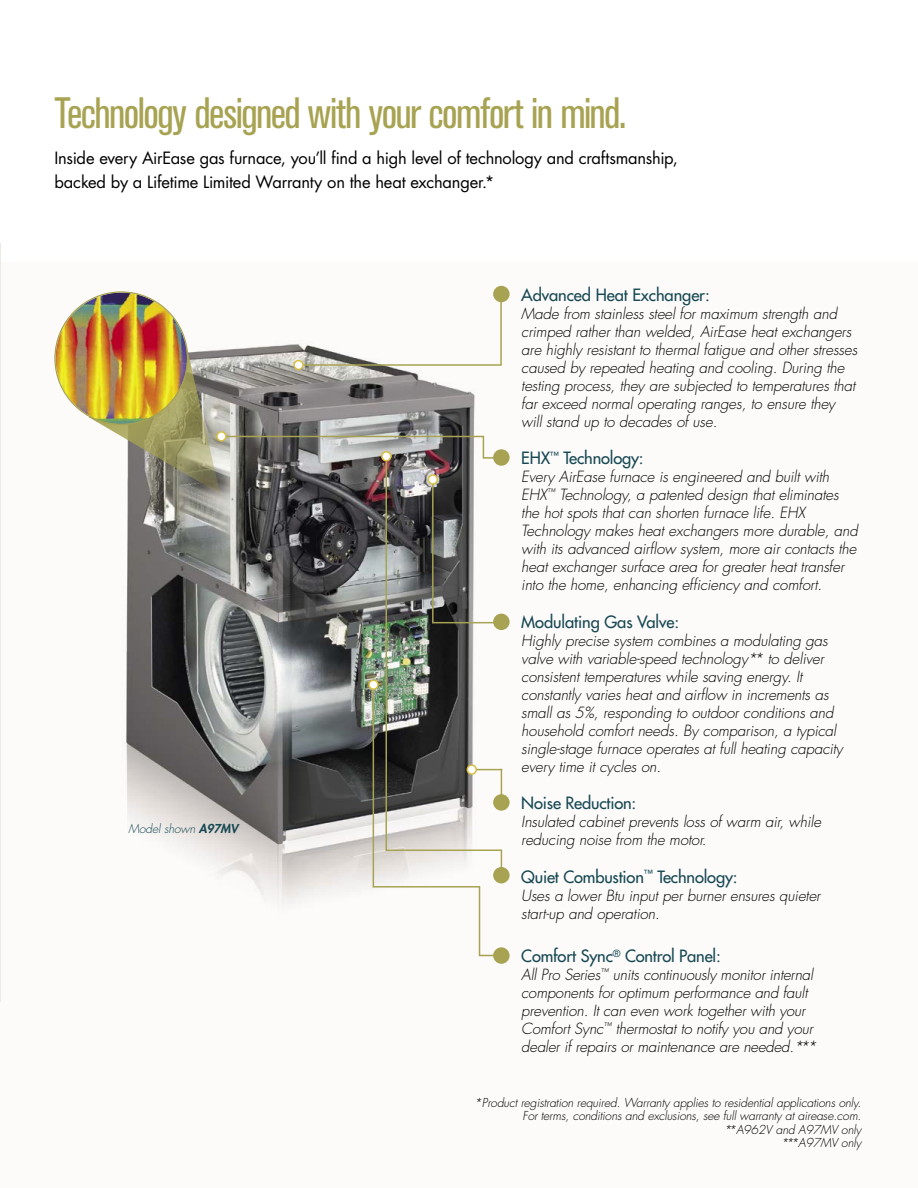
<style>
.page{position:relative;width:918px;height:1188px;background:#fff}
.page>*{position:absolute;margin:0;border:0;box-sizing:border-box;transform-origin:0 0}
.t1{font:condensed 43.5px "Akzidenz Grotesk BE";letter-spacing:-.035em;color:#a7a352}
.t2{font:16.5px/24px "Futura Std";letter-spacing:-.015em;color:#000}
.t3{font:500 16.5px "Futura Std";letter-spacing:-.01em;color:#174853}
.t4{font:italic 300 15px/18px "Futura Std";letter-spacing:-.005em;color:#000}
.t5{font:italic 300 12px/13.5px "Futura Std";letter-spacing:-.01em;color:#000;text-align:right}
.t6{font:italic 300 12px "Futura Std";letter-spacing:-.01em;color:#174853}
.s1{font-weight:800}
</style>
<div class="page">
<div style="left:0;top:263px;width:918px;height:925px;background:#fcfbfa"></div>
<img style="left:105px;top:291px;width:280px;height:610px">
<svg style="left:493px;top:794px;width:17px;height:17px"></svg>
<div style="left:493px;top:286px;width:17px;height:16px;background:#a7a352;border-radius:50%"></div>
<svg style="left:493px;top:449px;width:17px;height:17px"></svg>
<div style="left:493px;top:867px;width:17px;height:16px;background:#a7a352;border-radius:50%"></div>
<div style="left:493px;top:614px;width:17px;height:16px;background:#a7a352;border-radius:50%"></div>
<div style="left:493px;top:947px;width:17px;height:17px;background:#a7a352;border-radius:50%"></div>
<img style="left:385px;top:624px;width:115px;height:64px">
<svg style="left:89px;top:299px;width:414px;height:325px"></svg>
<img style="left:56px;top:293px;width:131px;height:131px;border-radius:66px">
<div style="left:294px;top:361px;width:9px;height:8px;background:#fff;border-radius:50%"></div>
<div style="left:293px;top:360px;width:11px;height:10px;border:2px solid #d8bd42;border-radius:50%"></div>
<div style="left:382px;top:452px;width:9px;height:9px;background:#fff;border-radius:50%"></div>
<div style="left:381px;top:451px;width:11px;height:10px;border:2px solid #d8bd42;border-radius:50%"></div>
<div style="left:428px;top:475px;width:9px;height:9px;background:#fff;border-radius:50%"></div>
<div style="left:428px;top:474px;width:10px;height:11px;border:2px solid #d8bd42;border-radius:50%"></div>
<div style="left:369px;top:680px;width:9px;height:9px;background:#fff;border-radius:50%"></div>
<div style="left:368px;top:680px;width:11px;height:10px;border:2px solid #d8bd42;border-radius:50%"></div>
<div style="left:217px;top:432px;width:9px;height:9px;background:#fff;border-radius:50%"></div>
<div style="left:216px;top:431px;width:11px;height:11px;border:2px solid #d8bd42;border-radius:50%"></div>
<hr style="left:0;top:243px;width:1px;height:758px;background:#e9ebe5">
<svg style="left:372px;top:688px;width:131px;height:269px"></svg>
<div style="left:467px;top:765px;width:9px;height:9px;background:#fff;border-radius:50%"></div>
<div style="left:467px;top:764px;width:10px;height:11px;border:2px solid #d8bd42;border-radius:50%"></div>
<h1 class="t1" style="left:54px;top:88px;width:573px">Technology designed with your comfort in mind.</h1>
<p class="t2" style="left:54px;top:146px;width:625px">Inside every AirEase gas furnace, you’ll fi nd a high level of technology and craftsmanship, backed by a Lifetime Limited Warranty on the heat exchanger.*</p>
<p class="t6" style="left:129px;top:822px;width:111px">Model shown <span class="s1">A97MV</span></p>
<p class="t3" style="left:521px;top:284px;width:190px">Advanced Heat Exchanger:</p>
<p class="t4" style="left:521px;top:305px;width:338px">Made from stainless steel for maximum strength and crimped rather than welded, AirEase heat exchangers are highly resistant to thermal fatigue and other stresses caused by repeated heating and cooling. During the testing process, they are subjected to temperatures that far exceed normal operating ranges, to ensure they will stand up to decades of use.</p>
<p class="t3" style="left:521px;top:448px;width:124px">EHX<sup>™</sup> Technology:</p>
<p class="t4" style="left:521px;top:468px;width:338px">Every AirEase furnace is engineered and built with EHX<sup>™</sup> Technology, a patented design that eliminates the hot spots that can shorten furnace life. EHX Technology makes heat exchangers more durable, and with its advanced airflow system, more air contacts the heat exchanger surface area for greater heat transfer into the home, enhancing efficiency and comfort.</p>
<p class="t3" style="left:521px;top:611px;width:159px">Modulating Gas Valve:</p>
<p class="t4" style="left:521px;top:632px;width:323px">Highly precise system combines a modulating gas valve with variable-speed technology** to deliver consistent temperatures while saving energy. It constantly varies heat and airflow in increments as small as 5%, responding to outdoor conditions and household comfort needs. By comparison, a typical single-stage furnace operates at full heating capacity every time it cycles on.</p>
<p class="t3" style="left:521px;top:793px;width:117px">Noise Reduction:</p>
<p class="t4" style="left:521px;top:813px;width:301px">Insulated cabinet prevents loss of warm air, while reducing noise from the motor.</p>
<p class="t3" style="left:521px;top:866px;width:218px">Quiet Combustion<sup>™</sup> Technology:</p>
<p class="t4" style="left:521px;top:887px;width:301px">Uses a lower Btu input per burner ensures quieter start-up and operation.</p>
<p class="t3" style="left:521px;top:946px;width:201px">Comfort Sync<sup>®</sup> Control Panel:</p>
<p class="t4" style="left:521px;top:966px;width:297px">All Pro Series<sup>™</sup> units continuously monitor internal components for optimum performance and fault prevention. It can even work together with your Comfort Sync<sup>™</sup> thermostat to notify you and your dealer if repairs or maintenance are needed.***</p>
<p class="t5" style="left:475px;top:1096px;width:388px">*Product registration required. Warranty applies to residential applications only.<br>For terms, conditions and exclusions, see full warranty at airease.com. **A962V and A97MV only<br>***A97MV only</p>
</div>
